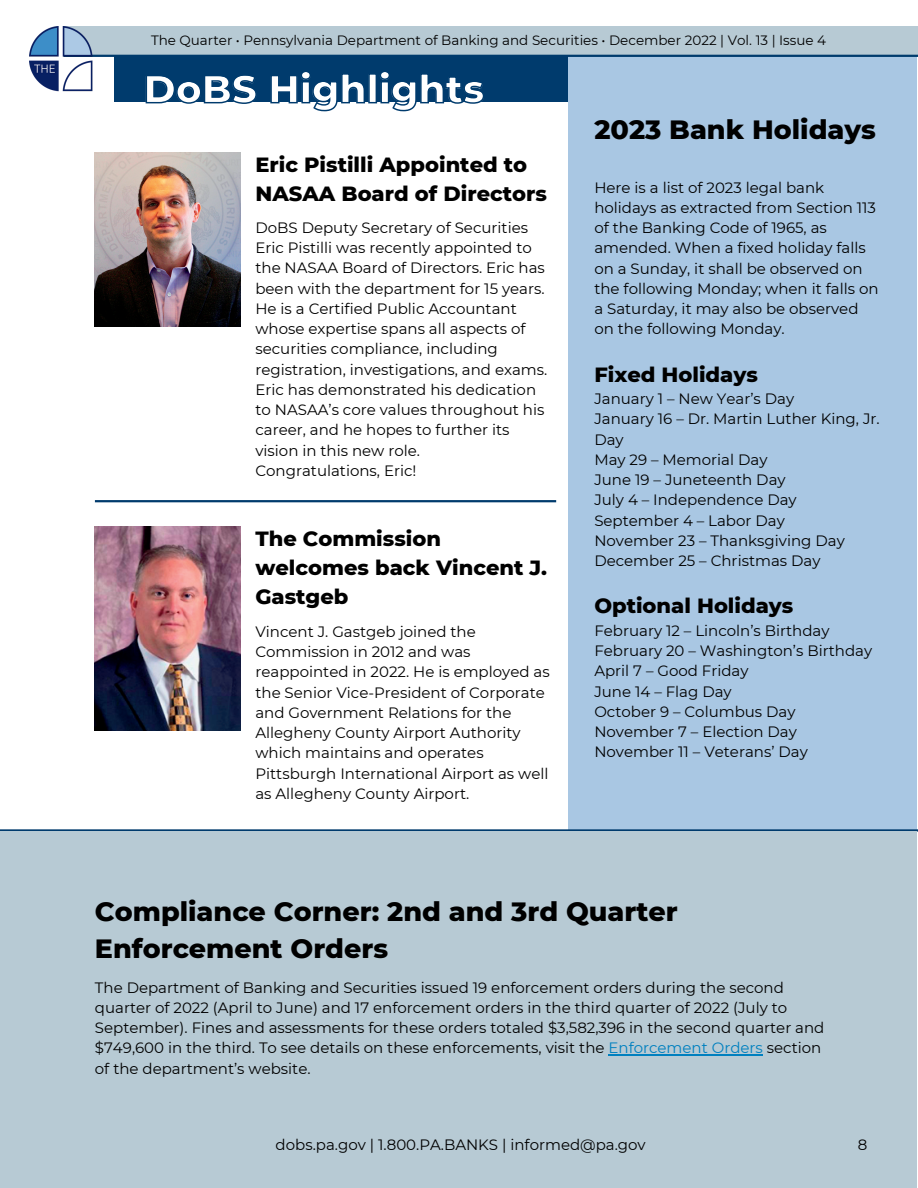
<style>
.page{position:relative;width:918px;height:1188px;background:#fff}
.page>*{position:absolute;margin:0;border:0;box-sizing:border-box;transform-origin:0 0}
.t1{font:800 39px "Montserrat";color:#fff}
.t2{font:800 27px/37.2px "Montserrat";color:#000}
.t3{font:800 21px/29.2px "Montserrat";color:#000}
.t4{font:15px/20.2px "Montserrat";color:#000}
.t5{font:13.5px "Montserrat";color:#000}
.s1{color:#0080bf}
</style>
<div class="page">
<div style="left:114px;top:34px;width:766px;height:67px;background:#003b6d"></div>
<svg style="left:145px;top:101px;width:340px;height:11px"></svg>
<div style="left:569px;top:56px;width:348px;height:775px;background:#a9c7e3"></div>
<div style="left:64px;top:27px;width:854px;height:29px;background:#b7cad4"></div>
<hr style="left:64px;top:55px;width:854px;height:2px;background:#003b6d">
<img style="left:30px;top:27px;width:65px;height:65px">
<hr style="left:95px;top:500px;width:461px;height:2px;background:#003b6d">
<hr style="left:0;top:829px;width:918px;height:3px;background:#003b6d">
<div style="left:0;top:832px;width:917px;height:356px;background:#b7cad4"></div>
<img style="left:95px;top:153px;width:145px;height:174px">
<hr style="left:608px;top:1055px;width:155px;height:1px;background:#0080bf">
<img style="left:95px;top:526px;width:145px;height:204px">
<p class="t5" style="left:151px;top:32px;width:677px">The Quarter • Pennsylvania Department of Banking and Securities • December 2022 | Vol. 13 | Issue 4</p>
<h1 class="t1" style="left:144px;top:65px;width:342px">DoBS Highlights</h1>
<h3 class="t3" style="left:255px;top:150px;width:293px">Eric Pistilli Appointed to<br>NASAA Board of Directors</h3>
<p class="t4" style="left:255px;top:217px;width:293px">DoBS Deputy Secretary of Securities Eric Pistilli was recently appointed to the NASAA Board of Directors. Eric has been with the department for 15 years.<br>He is a Certified Public Accountant whose expertise spans all aspects of securities compliance, including registration, investigations, and exams.<br>Eric has demonstrated his dedication to NASAA’s core values throughout his career, and he hopes to further its vision in this new role.<br>Congratulations, Eric!</p>
<h3 class="t3" style="left:255px;top:524px;width:293px">The Commission welcomes back Vincent J.<br>Gastgeb</h3>
<p class="t4" style="left:255px;top:621px;width:296px">Vincent J. Gastgeb joined the Commission in 2012 and was reappointed in 2022. He is employed as the Senior Vice-President of Corporate and Government Relations for the Allegheny County Airport Authority which maintains and operates Pittsburgh International Airport as well as Allegheny County Airport.</p>
<h2 class="t2" style="left:594px;top:110px;width:283px">2023 Bank Holidays</h2>
<p class="t4" style="left:594px;top:177px;width:286px">Here is a list of 2023 legal bank holidays as extracted from Section 113 of the Banking Code of 1965, as amended. When a fixed holiday falls on a Sunday, it shall be observed on the following Monday; when it falls on a Saturday, it may also be observed on the following Monday.</p>
<h3 class="t3" style="left:594px;top:360px;width:165px">Fixed Holidays</h3>
<p class="t4" style="left:594px;top:389px;width:287px">January 1 – New Year’s Day<br>January 16 – Dr. Martin Luther King, Jr.<br>Day<br>May 29 – Memorial Day<br>June 19 – Juneteenth Day<br>July 4 – Independence Day<br>September 4 – Labor Day<br>November 23 – Thanksgiving Day<br>December 25 – Christmas Day</p>
<h3 class="t3" style="left:594px;top:591px;width:201px">Optional Holidays</h3>
<p class="t4" style="left:594px;top:620px;width:279px">February 12 – Lincoln’s Birthday<br>February 20 – Washington’s Birthday<br>April 7 – Good Friday<br>June 14 – Flag Day<br>October 9 – Columbus Day<br>November 7 – Election Day<br>November 11 – Veterans’ Day</p>
<h2 class="t2" style="left:95px;top:893px;width:584px">Compliance Corner: 2nd and 3rd Quarter<br>Enforcement Orders</h2>
<p class="t4" style="left:95px;top:977px;width:731px">The Department of Banking and Securities issued 19 enforcement orders during the second quarter of 2022 (April to June) and 17 enforcement orders in the third quarter of 2022 (July to September). Fines and assessments for these orders totaled $3,582,396 in the second quarter and $749,600 in the third. To see details on these enforcements, visit the <span class="s1">Enforcement Orders</span> section of the department’s website.</p>
<p class="t4" style="left:276px;top:1134px;width:372px">dobs.pa.gov | 1.800.PA.BANKS | informed@pa.gov</p>
<p class="t4" style="left:858px;top:1134px;width:11px">8</p>
</div>
